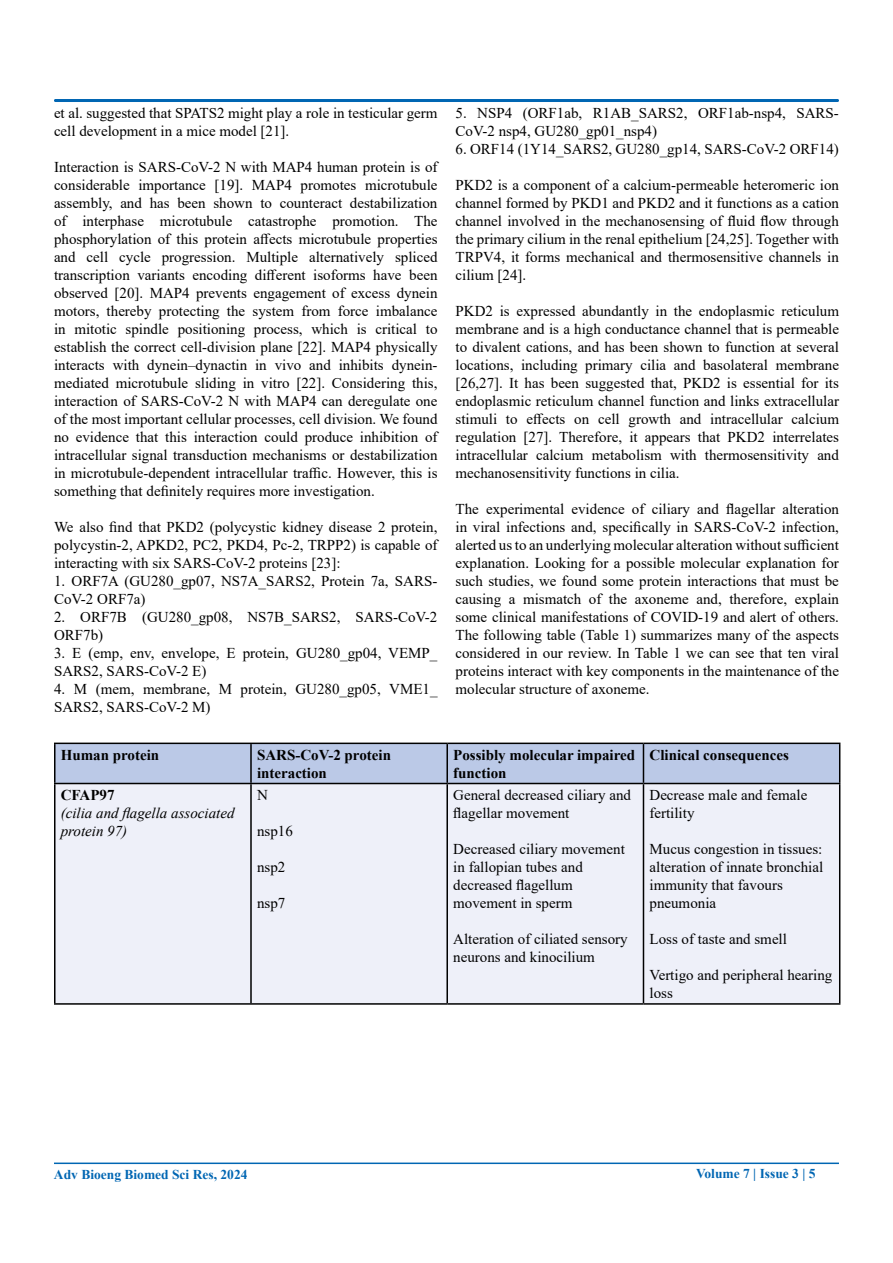
<style>
.page{position:relative;width:893px;height:1263px;background:#fff}
.page>*{position:absolute;margin:0;border:0;box-sizing:border-box;transform-origin:0 0}
.t1{font:15px/18px "Times New Roman";color:#000}
.t2{font:700 15px/18px "Times New Roman";color:#000}
.t3{font:italic 15px/18px "Times New Roman";color:#000}
.t4{font:700 13.5px "Times New Roman";color:#0066b3}
</style>
<div class="page">
<div style="left:54px;top:99px;width:785px;height:3px;border:2px solid #0066b3"></div>
<hr style="left:54px;top:1162px;width:785px;height:2px;background:#0066b3">
<div style="left:56px;top:744px;width:783px;height:39px;background:#bbc9e7"></div>
<div style="left:56px;top:784px;width:783px;height:219px;background:#eef0f9"></div>
<hr style="left:54px;top:743px;width:197px;height:1px;background:#000">
<hr style="left:54px;top:744px;width:2px;height:39px;background:#000">
<hr style="left:251px;top:743px;width:196px;height:1px;background:#000">
<hr style="left:250px;top:744px;width:2px;height:39px;background:#000">
<hr style="left:447px;top:743px;width:196px;height:1px;background:#000">
<hr style="left:446px;top:744px;width:2px;height:39px;background:#000">
<hr style="left:643px;top:743px;width:197px;height:1px;background:#000">
<hr style="left:643px;top:744px;width:1px;height:39px;background:#000">
<hr style="left:839px;top:744px;width:1px;height:39px;background:#000">
<hr style="left:54px;top:783px;width:197px;height:1px;background:#000">
<hr style="left:54px;top:784px;width:2px;height:219px;background:#000">
<hr style="left:251px;top:783px;width:196px;height:1px;background:#000">
<hr style="left:250px;top:784px;width:2px;height:219px;background:#000">
<hr style="left:447px;top:783px;width:196px;height:1px;background:#000">
<hr style="left:446px;top:784px;width:2px;height:219px;background:#000">
<hr style="left:643px;top:783px;width:197px;height:1px;background:#000">
<hr style="left:643px;top:784px;width:1px;height:219px;background:#000">
<hr style="left:839px;top:784px;width:1px;height:219px;background:#000">
<hr style="left:54px;top:1003px;width:197px;height:2px;background:#000">
<hr style="left:251px;top:1003px;width:196px;height:2px;background:#000">
<hr style="left:447px;top:1003px;width:196px;height:2px;background:#000">
<hr style="left:643px;top:1003px;width:197px;height:2px;background:#000">
<p class="t1" style="left:54px;top:104px;width:385px">et al. suggested that SPATS2 might play a role in testicular germ cell development in a mice model [21].</p>
<p class="t1" style="left:54px;top:158px;width:385px;text-align:justify">Interaction is SARS-CoV-2 N with MAP4 human protein is of considerable importance [19]. MAP4 promotes microtubule assembly, and has been shown to counteract destabilization of interphase microtubule catastrophe promotion. The phosphorylation of this protein affects microtubule properties and cell cycle progression. Multiple alternatively spliced transcription variants encoding different isoforms have been observed [20]. MAP4 prevents engagement of excess dynein motors, thereby protecting the system from force imbalance in mitotic spindle positioning process, which is critical to establish the correct cell-division plane [22]. MAP4 physically interacts with dynein–dynactin in vivo and inhibits dynein&shy;mediated microtubule sliding in vitro [22]. Considering this, interaction of SARS-CoV-2 N with MAP4 can deregulate one of the most important cellular processes, cell division. We found no evidence that this interaction could produce inhibition of intracellular signal transduction mechanisms or destabilization in microtubule-dependent intracellular traffic. However, this is something that definitely requires more investigation.</p>
<p class="t1" style="left:54px;top:518px;width:385px;text-align:justify">We also find that PKD2 (polycystic kidney disease 2 protein, polycystin-2, APKD2, PC2, PKD4, Pc-2, TRPP2) is capable of interacting with six SARS-CoV-2 proteins [23]:</p>
<p class="t1" style="left:54px;top:572px;width:385px">1. ORF7A (GU280_gp07, NS7A_SARS2, Protein 7a, SARS-<br>CoV-2 ORF7a)</p>
<p class="t1" style="left:54px;top:608px;width:385px">2. ORF7B (GU280_gp08, NS7B_SARS2, SARS-CoV-2<br>ORF7b)</p>
<p class="t1" style="left:54px;top:644px;width:385px">3. E (emp, env, envelope, E protein, GU280_gp04, VEMP_<br>SARS2, SARS-CoV-2 E)</p>
<p class="t1" style="left:54px;top:680px;width:385px">4. M (mem, membrane, M protein, GU280_gp05, VME1_<br>SARS2, SARS-CoV-2 M)</p>
<p class="t1" style="left:455px;top:104px;width:385px">5. NSP4 (ORF1ab, R1AB_SARS2, ORF1ab-nsp4, SARS-<br>CoV-2 nsp4, GU280_gp01_nsp4)</p>
<p class="t1" style="left:455px;top:140px;width:385px">6. ORF14 (1Y14_SARS2, GU280_gp14, SARS-CoV-2 ORF14)</p>
<p class="t1" style="left:455px;top:176px;width:385px;text-align:justify">PKD2 is a component of a calcium-permeable heteromeric ion channel formed by PKD1 and PKD2 and it functions as a cation channel involved in the mechanosensing of fluid flow through the primary cilium in the renal epithelium [24,25]. Together with TRPV4, it forms mechanical and thermosensitive channels in cilium [24].</p>
<p class="t1" style="left:455px;top:302px;width:385px;text-align:justify">PKD2 is expressed abundantly in the endoplasmic reticulum membrane and is a high conductance channel that is permeable to divalent cations, and has been shown to function at several locations, including primary cilia and basolateral membrane [26,27]. It has been suggested that, PKD2 is essential for its endoplasmic reticulum channel function and links extracellular stimuli to effects on cell growth and intracellular calcium regulation [27]. Therefore, it appears that PKD2 interrelates intracellular calcium metabolism with thermosensitivity and mechanosensitivity functions in cilia.</p>
<p class="t1" style="left:455px;top:500px;width:385px;text-align:justify">The experimental evidence of ciliary and flagellar alteration in viral infections and, specifically in SARS-CoV-2 infection, alerted us to an underlying molecular alteration without sufficient explanation. Looking for a possible molecular explanation for such studies, we found some protein interactions that must be causing a mismatch of the axoneme and, therefore, explain some clinical manifestations of COVID-19 and alert of others.<br>The following table (Table 1) summarizes many of the aspects considered in our review. In Table 1 we can see that ten viral proteins interact with key components in the maintenance of the molecular structure of axoneme.</p>
<p class="t2" style="left:61px;top:745px;width:100px">Human protein</p>
<p class="t2" style="left:257px;top:745px;width:136px">SARS-CoV-2 protein interaction</p>
<p class="t2" style="left:453px;top:745px;width:183px">Possibly molecular impaired function</p>
<p class="t2" style="left:649px;top:745px;width:141px">Clinical consequences</p>
<p class="t2" style="left:61px;top:785px;width:55px">CFAP97</p>
<p class="t3" style="left:61px;top:803px;width:175px">(cilia and flagella associated protein 97)</p>
<p class="t1" style="left:453px;top:785px;width:179px">General decreased ciliary and flagellar movement</p>
<p class="t1" style="left:453px;top:839px;width:173px">Decreased ciliary movement in fallopian tubes and decreased flagellum movement in sperm</p>
<p class="t1" style="left:453px;top:929px;width:176px">Alteration of ciliated sensory neurons and kinocilium</p>
<p class="t1" style="left:649px;top:785px;width:159px">Decrease male and female fertility</p>
<p class="t1" style="left:649px;top:839px;width:175px">Mucus congestion in tissues: alteration of innate bronchial immunity that favours pneumonia</p>
<p class="t1" style="left:649px;top:929px;width:139px">Loss of taste and smell</p>
<p class="t1" style="left:649px;top:965px;width:184px">Vertigo and peripheral hearing loss</p>
<p class="t1" style="left:257px;top:785px;width:12px">N</p>
<p class="t1" style="left:257px;top:821px;width:37px">nsp16</p>
<p class="t1" style="left:257px;top:857px;width:30px">nsp2</p>
<p class="t1" style="left:257px;top:893px;width:30px">nsp7</p>
<p class="t4" style="left:54px;top:1165px;width:195px">Adv Bioeng Biomed Sci Res, 2024</p>
<p class="t4" style="left:696px;top:1163px;width:121px">Volume 7 | Issue 3 | 5</p>
</div>
